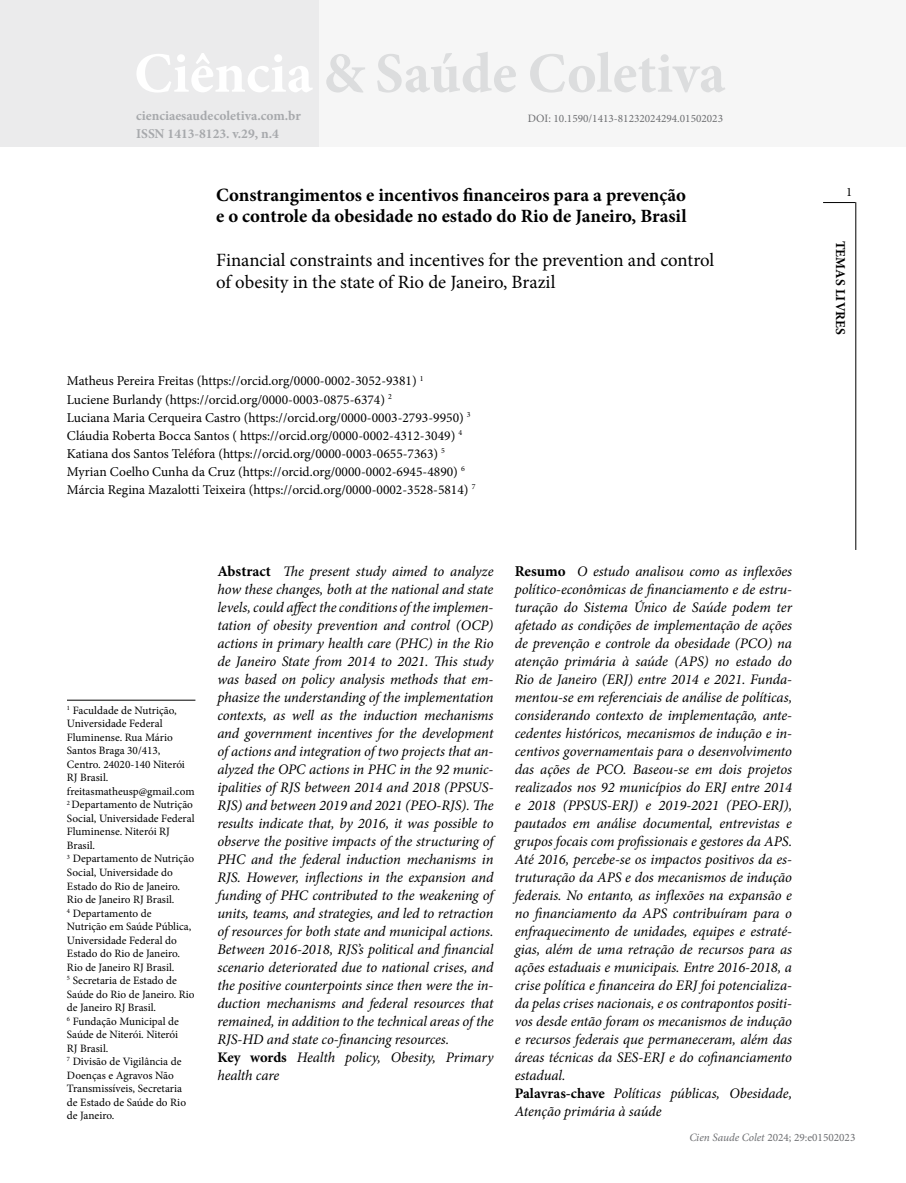
<style>
.page{position:relative;width:906px;height:1183px;background:#fff}
.page>*{position:absolute;margin:0;border:0;box-sizing:border-box;transform-origin:0 0}
.t1{font:700 57px "Minion Pro";color:#dcddde}
.t2{font:700 18.75px "Minion Pro";color:#000}
.t3{font:18.75px/21.8px "Minion Pro";letter-spacing:-.005em;color:#000}
.t4{font:italic 14.55px/18px "Minion Pro";letter-spacing:-.005em;color:#000}
.t5{font:13.5px/18px "Minion Pro";color:#000}
.t6{font:700 13.5px/18px "Minion Pro";color:#a7a9ac}
.t7{font:700 13.5px "Minion Pro";letter-spacing:.01em;color:#000}
.t8{font:12.75px "Minion Pro";color:#000}
.t9{font:11.25px/13.5px "Minion Pro";color:#000}
.t10{font:11.25px "Minion Pro";color:#6d6e71}
.s1{color:#fff}
.s2{font-weight:700;font-style:normal;font-size:15px}
.s3{font-weight:700;font-style:normal}
.s4{font-style:italic}
</style>
<div class="page">
<div style="left:319px;top:0;width:587px;height:147px;background:#f6f6f6"></div>
<hr style="left:823px;top:202px;width:32px;height:1px;background:#000">
<hr style="left:855px;top:202px;width:1px;height:348px;background:#000">
<hr style="left:67px;top:699px;width:128px;height:1px;background:#000">
<div style="left:0;top:0;width:319px;height:147px;background:#ebebec"></div>
<h1 class="t1" style="left:134px;top:33px;width:593px"><span class="s1">Ciência</span> &amp; Saúde Coletiva</h1>
<p class="t6" style="left:136px;top:106px;width:166px">cienciaesaudecoletiva.com.br<br>ISSN 1413-8123. v.29, n.4</p>
<p class="t10" style="left:528px;top:111px;width:197px">DOI: 10.1590/1413-81232024294.01502023</p>
<p class="t2" style="left:216px;top:181px;width:471px">Constrangimentos e incentivos financeiros para a prevenção</p>
<p class="t8" style="left:846px;top:183px;width:8px">1</p>
<p class="t2" style="left:216px;top:203px;width:472px">e o controle da obesidade no estado do Rio de Janeiro, Brasil</p>
<p class="t3" style="left:216px;top:249px;width:499px">Financial constraints and incentives for the prevention and control of obesity in the state of Rio de Janeiro, Brazil</p>
<p class="t7" style="left:850px;top:240px;width:96px;rotate:90deg">temas livres</p>
<p class="t5" style="left:67px;top:372px;width:410px">Matheus Pereira Freitas (https://orcid.org/0000-0002-3052-9381) <sup>1<br></sup>Luciene Burlandy (https://orcid.org/0000-0003-0875-6374) <sup>2<br></sup>Luciana Maria Cerqueira Castro (https://orcid.org/0000-0003-2793-9950) <sup>3<br></sup>Cláudia Roberta Bocca Santos ( https://orcid.org/0000-0002-4312-3049) <sup>4<br></sup>Katiana dos Santos Teléfora (https://orcid.org/0000-0003-0655-7363) <sup>5<br></sup>Myrian Coelho Cunha da Cruz (https://orcid.org/0000-0002-6945-4890) <sup>6<br></sup>Márcia Regina Mazalotti Teixeira (https://orcid.org/0000-0002-3528-5814) <sup>7</sup></p>
<p class="t9" style="left:67px;top:703px;width:129px"><sup>1</sup> Faculdade de Nutrição,<br>Universidade Federal<br>Fluminense. Rua Mário<br>Santos Braga 30/413,<br>Centro. 24020-140 Niterói<br>RJ Brasil. freitasmatheusp@gmail.com<br><sup>2</sup> Departamento de Nutrição<br>Social, Universidade Federal<br>Fluminense. Niterói RJ<br>Brasil.<br><sup>3</sup> Departamento de Nutrição<br>Social, Universidade do<br>Estado do Rio de Janeiro.<br>Rio de Janeiro RJ Brasil.<br><sup>4</sup> Departamento de<br>Nutrição em Saúde Pública,<br>Universidade Federal do<br>Estado do Rio de Janeiro.<br>Rio de Janeiro RJ Brasil.<br><sup>5</sup> Secretaria de Estado de<br>Saúde do Rio de Janeiro. Rio de Janeiro RJ Brasil.<br><sup>6</sup> Fundação Municipal de<br>Saúde de Niterói. Niterói<br>RJ Brasil.<br><sup>7</sup> Divisão de Vigilância de<br>Doenças e Agravos Não<br>Transmissíveis, Secretaria de Estado de Saúde do Rio de Janeiro.</p>
<p class="t4" style="left:217px;top:562px;width:278px"><span class="s2">Abstract</span> The present study aimed to analyze how these changes, both at the national and state levels, could affect the conditions of the implemen&shy;tation of obesity prevention and control (OCP) actions in primary health care (PHC) in the Rio de Janeiro State from 2014 to 2021. This study was based on policy analysis methods that em&shy;phasize the understanding of the implementation contexts, as well as the induction mechanisms and government incentives for the development of actions and integration of two projects that an&shy;alyzed the OPC actions in PHC in the 92 munic&shy;ipalities of RJS between 2014 and 2018 (PPSUS-RJS) and between 2019 and 2021 (PEO-RJS). The results indicate that, by 2016, it was possible to observe the positive impacts of the structuring of PHC and the federal induction mechanisms in RJS. However, inflections in the expansion and funding of PHC contributed to the weakening of units, teams, and strategies, and led to retraction of resources for both state and municipal actions.<br>Between 2016-2018, RJS’s political and financial scenario deteriorated due to national crises, and the positive counterpoints since then were the in&shy;duction mechanisms and federal resources that remained, in addition to the technical areas of the RJS-HD and state co-financing resources.<br><span class="s3">Key words</span> Health policy, Obesity, Primary health care</p>
<p class="t4" style="left:515px;top:562px;width:279px"><span class="s2">Resumo</span> O estudo analisou como as inflexões político-econômicas de financiamento e de estru&shy;turação do Sistema Único de Saúde podem ter afetado as condições de implementação de ações de prevenção e controle da obesidade (PCO) na atenção primária à saúde (APS) no estado do Rio de Janeiro (ERJ) entre 2014 e 2021. Funda&shy;mentou-se em referenciais de análise de políticas, considerando contexto de implementação, ante&shy;cedentes históricos, mecanismos de indução e in&shy;centivos governamentais para o desenvolvimento das ações de PCO. Baseou-se em dois projetos realizados nos 92 municípios do ERJ entre 2014 e 2018 (PPSUS-ERJ) e 2019-2021 (PEO-ERJ), pautados em análise documental, entrevistas e grupos focais com profissionais e gestores da APS.<br>Até 2016, percebe-se os impactos positivos da es&shy;truturação da APS e dos mecanismos de indução federais. No entanto, as inflexões na expansão e no financiamento da APS contribuíram para o enfraquecimento de unidades, equipes e estraté&shy;gias, além de uma retração de recursos para as ações estaduais e municipais. Entre 2016-2018, a crise política e financeira do ERJ foi potencializa&shy;da pelas crises nacionais, e os contrapontos positi&shy;vos desde então foram os mecanismos de indução e recursos federais que permaneceram, além das áreas técnicas da SES-ERJ e do cofinanciamento estadual.<br><span class="s3">Palavras-chave</span> Políticas públicas, Obesidade, Atenção primária à saúde</p>
<p class="t10" style="left:689px;top:1129px;width:168px"><span class="s4">Cien Saude Colet</span> 2024; 29:e01502023</p>
</div>
